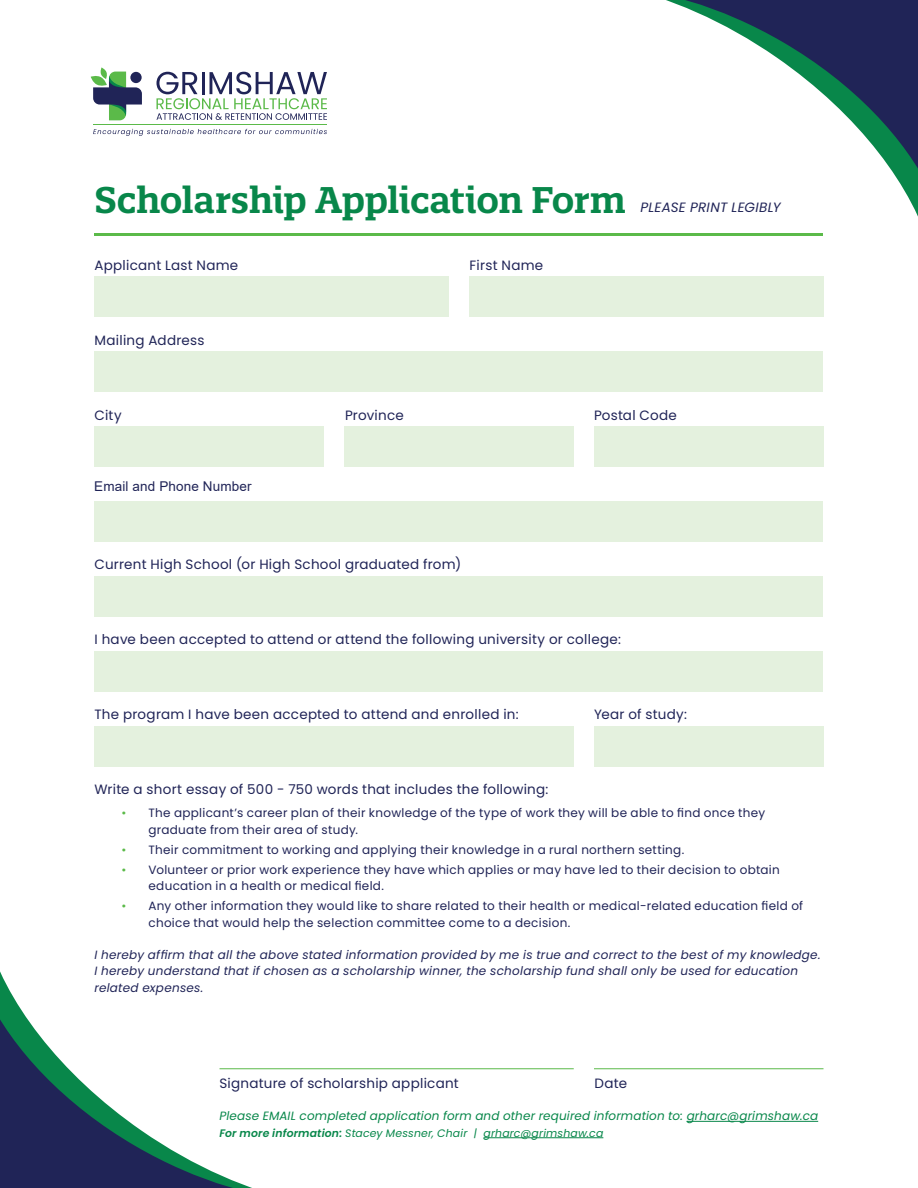
<style>
.page{position:relative;width:918px;height:1188px;background:#fff}
.page>*{position:absolute;margin:0;border:0;box-sizing:border-box;transform-origin:0 0}
.t1{font:600 36px "Quatro Slab";letter-spacing:-.015em;color:#08874a}
.t2{font:13.5px "Poppins";letter-spacing:.02em;color:#202457}
.t3{font:13.5px "Arial";letter-spacing:.01em;color:#202457}
.t4{font:italic 13.5px "Poppins";letter-spacing:.015em;color:#202457}
.t5{font:12px/16.5px "Poppins";letter-spacing:.025em;color:#202457}
.t6{font:italic 12px/16.5px "Poppins";letter-spacing:.02em;color:#202457}
.t7{font:italic 12px "Poppins";letter-spacing:.01em;color:#08874a}
.t8{font:italic 10.8px "Poppins";letter-spacing:.015em;color:#08874a}
.s1{color:#5bba49}
.s2{font-weight:600}
</style>
<div class="page">
<hr style="left:94px;top:233px;width:730px;height:2px;background:#5bba49">
<svg style="left:0;top:995px;width:317px;height:193px"></svg>
<svg style="left:618px;top:193px;width:300px;height:43px"></svg>
<svg style="left:666px;top:0;width:252px;height:193px"></svg>
<svg style="left:156px;top:72px;width:171px;height:48px"></svg>
<svg style="left:93px;top:129px;width:234px;height:7px"></svg>
<hr style="left:93px;top:124px;width:234px;height:1px;background:#5bba49">
<svg style="left:91px;top:67px;width:51px;height:53px"></svg>
<div style="left:94px;top:277px;width:355px;height:40px;background:#e4f1de"></div>
<div style="left:469px;top:277px;width:355px;height:40px;background:#e4f1de"></div>
<div style="left:94px;top:351px;width:730px;height:41px;background:#e4f1de"></div>
<div style="left:94px;top:426px;width:230px;height:41px;background:#e4f1de"></div>
<div style="left:344px;top:426px;width:230px;height:41px;background:#e4f1de"></div>
<div style="left:594px;top:426px;width:230px;height:41px;background:#e4f1de"></div>
<div style="left:94px;top:501px;width:729px;height:41px;background:#e4f1de"></div>
<div style="left:94px;top:576px;width:730px;height:41px;background:#e4f1de"></div>
<div style="left:94px;top:651px;width:730px;height:41px;background:#e4f1de"></div>
<div style="left:94px;top:726px;width:480px;height:41px;background:#e4f1de"></div>
<div style="left:594px;top:726px;width:230px;height:41px;background:#e4f1de"></div>
<hr style="left:220px;top:1068px;width:354px;height:1px;background:#5bba49">
<hr style="left:594px;top:1068px;width:230px;height:1px;background:#5bba49">
<hr style="left:687px;top:1121px;width:131px;height:1px;background:#08874a">
<hr style="left:484px;top:1137px;width:119px;height:1px;background:#08874a">
<h1 class="t1" style="left:94px;top:177px;width:533px">Scholarship Application Form</h1>
<p class="t4" style="left:640px;top:199px;width:142px">PLEASE PRINT LEGIBLY</p>
<p class="t2" style="left:94px;top:257px;width:145px">Applicant Last Name</p>
<p class="t2" style="left:470px;top:257px;width:75px">First Name</p>
<p class="t2" style="left:94px;top:332px;width:112px">Mailing Address</p>
<p class="t2" style="left:94px;top:407px;width:29px">City</p>
<p class="t2" style="left:345px;top:407px;width:60px">Province</p>
<p class="t2" style="left:594px;top:407px;width:84px">Postal Code</p>
<p class="t3" style="left:94px;top:477px;width:159px">Email and Phone Number</p>
<p class="t2" style="left:94px;top:557px;width:368px">Current High School (or High School graduated from)</p>
<p class="t2" style="left:94px;top:632px;width:528px">I have been accepted to attend or attend the following university or college:</p>
<p class="t2" style="left:94px;top:707px;width:426px">The program I have been accepted to attend and enrolled in:</p>
<p class="t2" style="left:594px;top:707px;width:95px">Year of study:</p>
<p class="t2" style="left:94px;top:782px;width:455px">Write a short essay of 500 - 750 words that includes the following:</p>
<p class="t5" style="left:148px;top:805px;width:618px;text-indent:-27px"><span class="s1">•</span> The applicant’s career plan of their knowledge of the type of work they will be able to find once they graduate from their area of study.</p>
<p class="t5" style="left:122px;top:841px;width:564px"><span class="s1">•</span> Their commitment to working and applying their knowledge in a rural northern setting.</p>
<p class="t5" style="left:148px;top:861px;width:633px;text-indent:-27px"><span class="s1">•</span> Volunteer or prior work experience they have which applies or may have led to their decision to obtain education in a health or medical field.</p>
<p class="t5" style="left:148px;top:898px;width:656px;text-indent:-27px"><span class="s1">•</span> Any other information they would like to share related to their health or medical-related education field of choice that would help the selection committee come to a decision.</p>
<p class="t6" style="left:94px;top:947px;width:728px">I hereby affirm that all the above stated information provided by me is true and correct to the best of my knowledge.<br>I hereby understand that if chosen as a scholarship winner, the scholarship fund shall only be used for education related expenses.</p>
<p class="t2" style="left:220px;top:1076px;width:241px">Signature of scholarship applicant</p>
<p class="t2" style="left:595px;top:1076px;width:34px">Date</p>
<p class="t7" style="left:220px;top:1109px;width:600px">Please EMAIL completed application form and other required information to: grharc@grimshaw.ca</p>
<p class="t8" style="left:220px;top:1127px;width:385px"><span class="s2">For more information:</span> Stacey Messner, Chair | grharc@grimshaw.ca</p>
</div>
